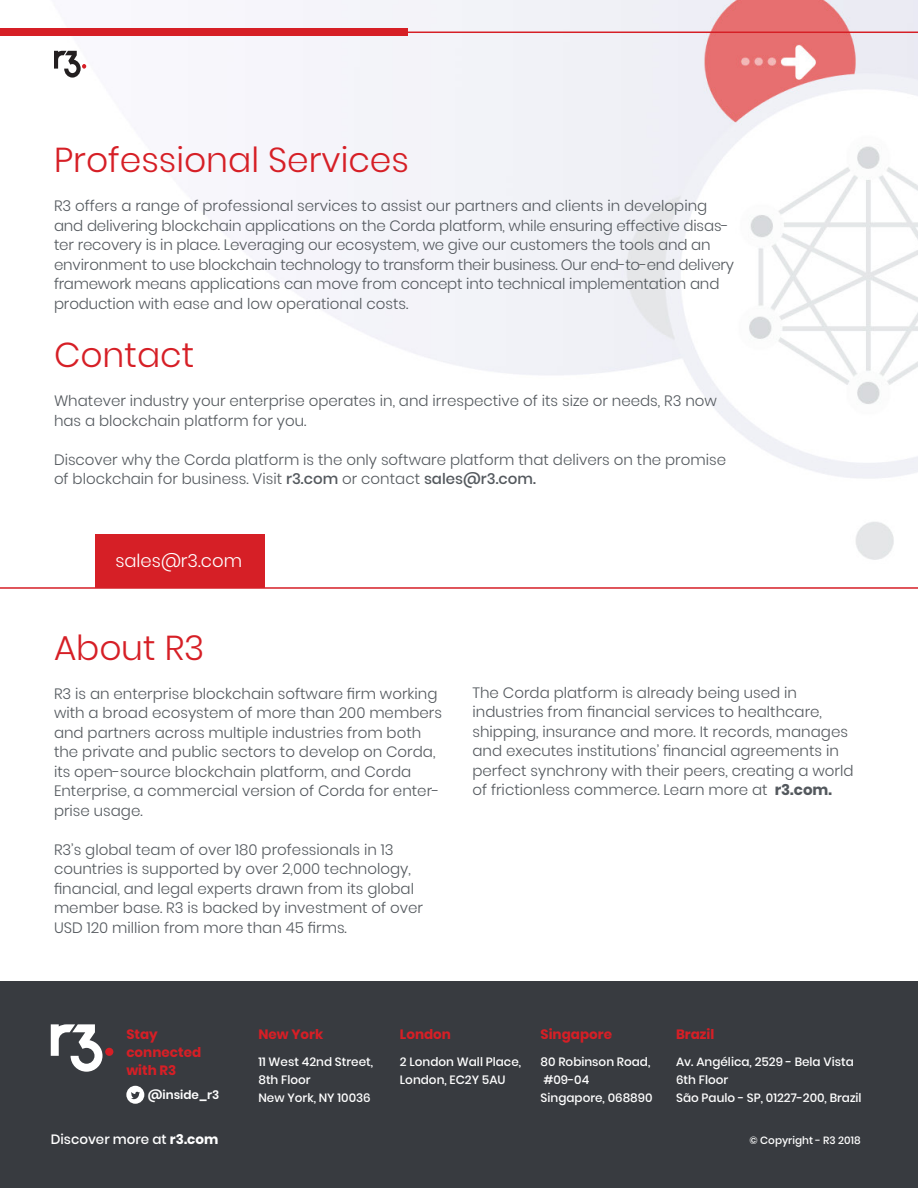
<style>
.page{position:relative;width:918px;height:1188px;background:#fff}
.page>*{position:absolute;margin:0;border:0;box-sizing:border-box;transform-origin:0 0}
.t1{font:300 34.5px "Poppins";color:#d61f26}
.t2{font:300 18px "Poppins";color:#fff}
.t3{font:300 15px/19.5px "Poppins";color:#54595e}
.t4{font:700 13.5px "Poppins";color:#d61f26}
.t5{font:500 13.5px "Poppins";color:#fff}
.t6{font:500 12px "Poppins";color:#fff}
.t7{font:600 12px "Poppins";color:#fff}
.t8{font:500 10.5px "Poppins";color:#fff}
.s1{font-weight:500}
.s2{font-weight:700}
</style>
<div class="page">
<img style="left:0;top:0;width:918px;height:982px">
<div style="left:0;top:982px;width:918px;height:206px;background:#383b40"></div>
<svg style="left:51px;top:1024px;width:52px;height:48px"></svg>
<div style="left:105px;top:1048px;width:8px;height:8px;background:#d61f26;border-radius:50%"></div>
<svg style="left:126px;top:1086px;width:18px;height:18px"></svg>
<svg style="left:54px;top:51px;width:32px;height:27px"></svg>
<div style="left:0;top:28px;width:408px;height:8px;background:#d61f26"></div>
<hr style="left:197px;top:32px;width:721px;height:1px;background:#d61f26">
<div style="left:95px;top:535px;width:170px;height:53px;background:#d61f26"></div>
<hr style="left:0;top:587px;width:918px;height:2px;background:#d61f26">
<p class="t1" style="left:54px;top:140px;width:356px">Professional Services</p>
<p class="t3" style="left:54px;top:196px;width:681px">R3 offers a range of professional services to assist our partners and clients in developing and delivering blockchain applications on the Corda platform, while ensuring effective disas&shy;ter recovery is in place. Leveraging our ecosystem, we give our customers the tools and an environment to use blockchain technology to transform their business. Our end-to-end delivery framework means applications can move from concept into technical implementation and production with ease and low operational costs.</p>
<p class="t1" style="left:54px;top:335px;width:142px">Contact</p>
<p class="t3" style="left:54px;top:391px;width:665px">Whatever industry your enterprise operates in, and irrespective of its size or needs, R3 now has a blockchain platform for you.</p>
<p class="t3" style="left:54px;top:450px;width:674px">Discover why the Corda platform is the only software platform that delivers on the promise of blockchain for business. Visit <span class="s1">r3.com</span> or contact <span class="s1">sales@r3.com.</span></p>
<p class="t2" style="left:115px;top:551px;width:128px">sales@r3.com</p>
<p class="t1" style="left:54px;top:628px;width:152px">About R3</p>
<p class="t3" style="left:54px;top:684px;width:389px">R3 is an enterprise blockchain software firm working with a broad ecosystem of more than 200 members and partners across multiple industries from both the private and public sectors to develop on Corda, its open-source blockchain platform, and Corda Enterprise, a commercial version of Corda for enter&shy;prise usage.</p>
<p class="t3" style="left:54px;top:840px;width:371px">R3’s global team of over 180 professionals in 13 countries is supported by over 2,000 technology, financial, and legal experts drawn from its global member base. R3 is backed by investment of over USD 120 million from more than 45 firms.</p>
<p class="t3" style="left:472px;top:683px;width:326px">The Corda platform is already being used in</p>
<p class="t3" style="left:472px;top:702px;width:382px">industries from financial services to healthcare, shipping, insurance and more. It records, manages and executes institutions’ financial agreements in perfect synchrony with their peers, creating a world of frictionless commerce. Learn more at <span class="s2">r3.com.</span></p>
<p class="t4" style="left:126px;top:1026px;width:33px">Stay</p>
<p class="t4" style="left:126px;top:1044px;width:76px">connected</p>
<p class="t4" style="left:126px;top:1062px;width:51px">with R3</p>
<p class="t7" style="left:148px;top:1087px;width:73px">@inside_r3</p>
<p class="t4" style="left:258px;top:1026px;width:66px">New York</p>
<p class="t6" style="left:258px;top:1054px;width:116px">11 West 42nd Street,</p>
<p class="t6" style="left:258px;top:1072px;width:54px">8th Floor</p>
<p class="t6" style="left:258px;top:1090px;width:114px">New York, NY 10036</p>
<p class="t4" style="left:400px;top:1026px;width:53px">London</p>
<p class="t6" style="left:400px;top:1054px;width:123px">2 London Wall Place,</p>
<p class="t6" style="left:400px;top:1072px;width:107px">London, EC2Y 5AU</p>
<p class="t4" style="left:541px;top:1026px;width:73px">Singapore</p>
<p class="t6" style="left:541px;top:1054px;width:111px">80 Robinson Road,</p>
<p class="t6" style="left:543px;top:1072px;width:47px">#09-04</p>
<p class="t6" style="left:541px;top:1090px;width:114px">Singapore, 068890</p>
<p class="t4" style="left:676px;top:1026px;width:40px">Brazil</p>
<p class="t6" style="left:676px;top:1054px;width:179px">Av. Angélica, 2529 - Bela Vista</p>
<p class="t6" style="left:676px;top:1072px;width:54px">6th Floor</p>
<p class="t6" style="left:676px;top:1090px;width:187px">São Paulo - SP, 01227-200, Brazil</p>
<p class="t5" style="left:51px;top:1131px;width:169px">Discover more at <span class="s2">r3.com</span></p>
<p class="t8" style="left:750px;top:1134px;width:113px">© Copyright - R3 2018</p>
</div>
